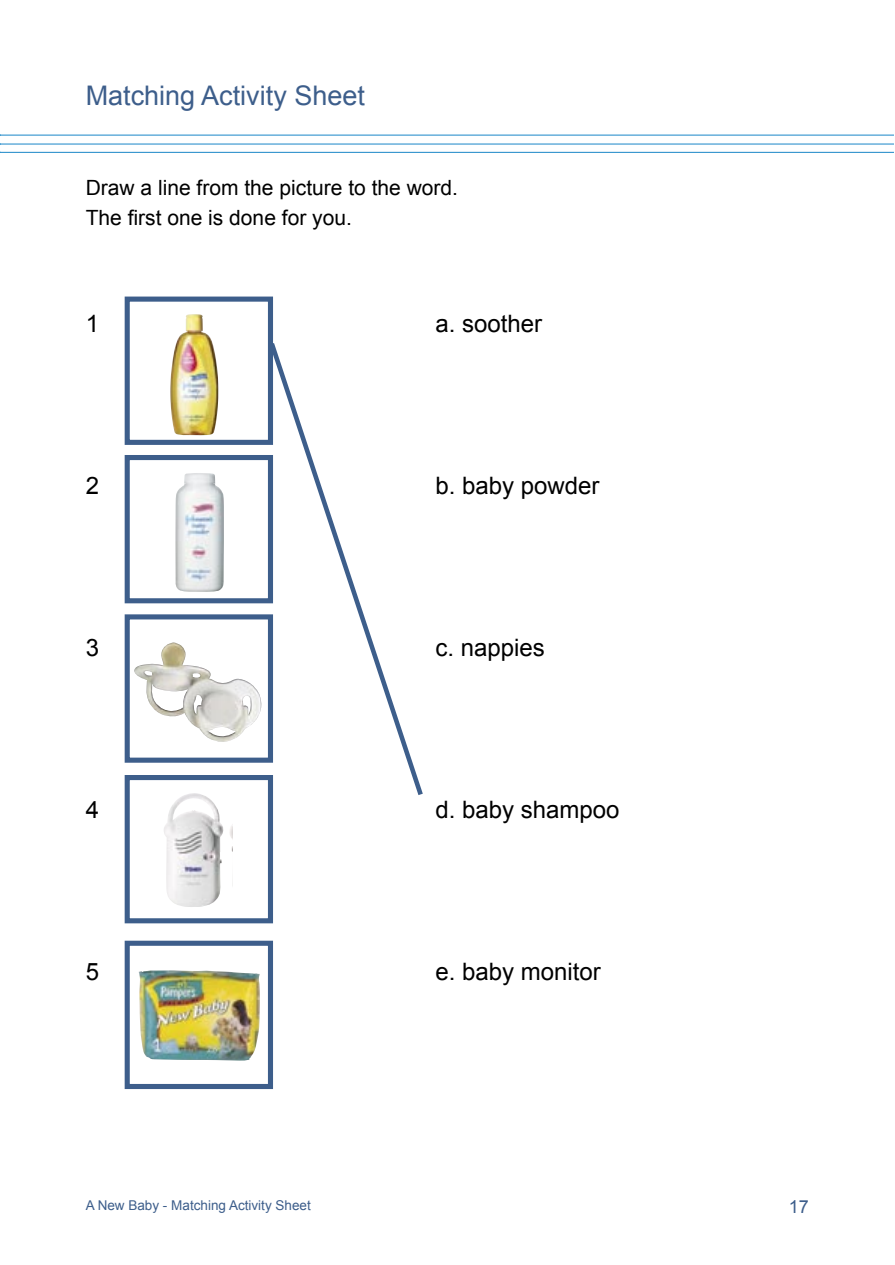
<style>
.page{position:relative;width:895px;height:1265px;background:#fff}
.page>*{position:absolute;margin:0;border:0;box-sizing:border-box;transform-origin:0 0}
.t1{font:27px "Arial";color:#3d5e8b}
.t2{font:24px "Arial";color:#000}
._2{font:21px "Arial";color:#000}
.t3{font:18px "Arial";color:#3d5e8b}
.t4{font:13.5px "Arial";color:#3d5e8b}
.s1{color:#fff}
</style>
<div class="page">
<hr style="left:1px;top:135px;width:893px;height:1px;background:#3394ce">
<hr style="left:1px;top:143px;width:893px;height:2px;background:#3394ce">
<hr style="left:1px;top:152px;width:893px;height:1px;background:#3394ce">
<div style="left:125px;top:455px;width:148px;height:148px;border:5px solid #3d5e8b"></div>
<img style="left:175px;top:473px;width:49px;height:119px">
<div style="left:125px;top:614px;width:148px;height:148px;border:5px solid #3d5e8b"></div>
<img style="left:134px;top:642px;width:127px;height:100px">
<div style="left:125px;top:940px;width:148px;height:149px;border:5px solid #3d5e8b"></div>
<img style="left:138px;top:970px;width:122px;height:90px">
<div style="left:125px;top:775px;width:148px;height:148px;border:5px solid #3d5e8b"></div>
<img style="left:164px;top:793px;width:68px;height:114px">
<div style="left:125px;top:296px;width:148px;height:149px;border:5px solid #3d5e8b"></div>
<svg style="left:266px;top:338px;width:157px;height:462px"></svg>
<img style="left:170px;top:314px;width:48px;height:121px">
<p class="t1" style="left:86px;top:81px;width:281px">Matching Activity Sheet</p>
<p class="_2" style="left:86px;top:176px;width:374px">Draw a line from the picture to the word.</p>
<p class="_2" style="left:86px;top:206px;width:279px">The first one is done for you.<span class="s1">..</span></p>
<p class="t2" style="left:86px;top:310px;width:15px">1</p>
<p class="t2" style="left:435px;top:310px;width:108px">a. soother</p>
<p class="t2" style="left:86px;top:472px;width:15px">2</p>
<p class="t2" style="left:435px;top:472px;width:166px">b. baby powder</p>
<p class="t2" style="left:86px;top:634px;width:15px">3</p>
<p class="t2" style="left:435px;top:634px;width:111px">c. nappies</p>
<p class="t2" style="left:86px;top:796px;width:15px">4</p>
<p class="t2" style="left:435px;top:796px;width:186px">d. baby shampoo</p>
<p class="t2" style="left:86px;top:958px;width:15px">5</p>
<p class="t2" style="left:435px;top:958px;width:167px">e. baby monitor</p>
<p class="t4" style="left:86px;top:1197px;width:227px">A New Baby - Matching Activity Sheet</p>
<p class="t3" style="left:788px;top:1196px;width:22px">17</p>
</div>
